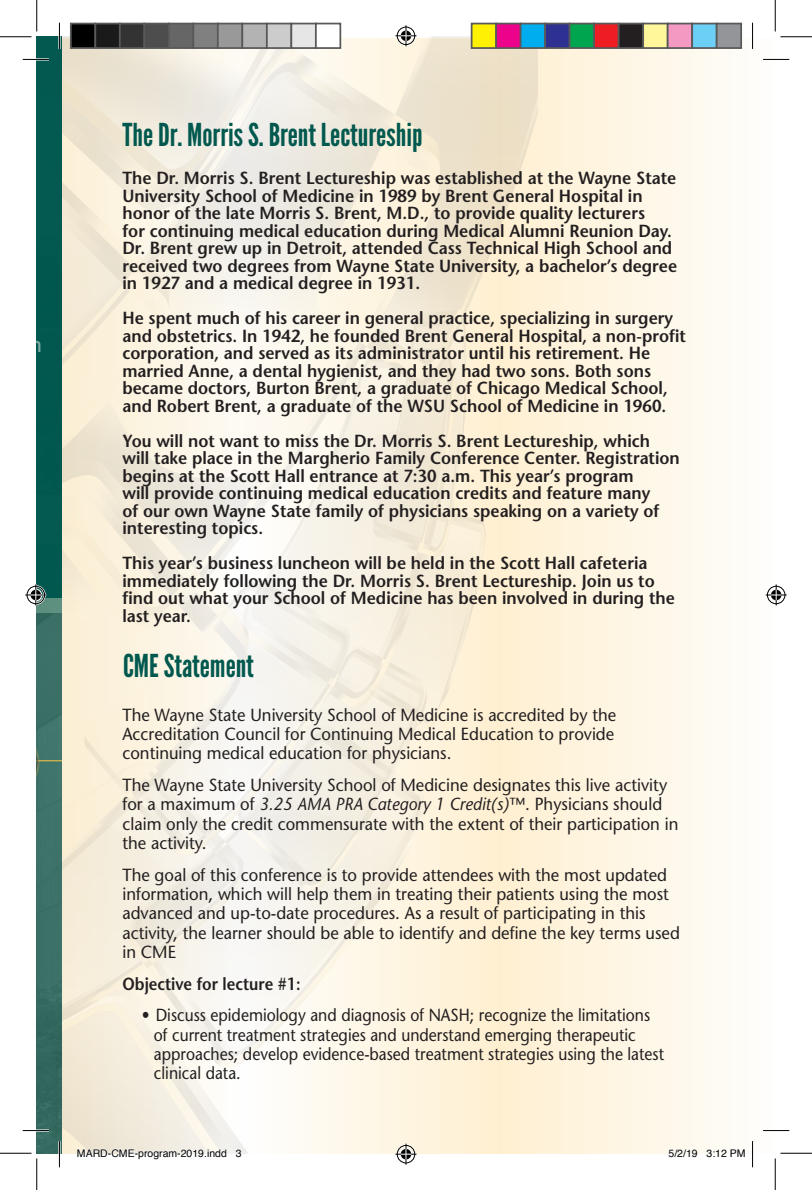
<style>
.page{position:relative;width:812px;height:1190px;background:#fff}
.page>*{position:absolute;margin:0;border:0;box-sizing:border-box;transform-origin:0 0}
.t1{font:31.5px "League Gothic";color:#00584e}
.t2{font:600 17.5px/17.5px "Stone Sans";color:#231f20;scale:.95 1}
.t3{font:17.5px/19.2px "Stone Sans";color:#231f20;scale:.95 1}
.t4{font:17.5px/19.2px "Stone Sans";color:#231f20;scale:.9 1}
.t5{font:600 17.5px "Stone Sans";color:#231f20;scale:.9 1}
.t6{font:10.5px "Helvetica";color:#000}
.s1{font-style:italic}
</style>
<div class="page">
<svg style="left:537px;top:39px;width:229px;height:1114px"></svg>
<img style="left:61px;top:37px;width:476px;height:1116px">
<div style="left:37px;top:37px;width:24px;height:560px;background:#02584f"></div>
<svg style="left:37px;top:594px;width:24px;height:559px;background:#396e64"></svg>
<div style="left:37px;top:726px;width:24px;height:74px;background:#40756b"></div>
<svg style="left:67px;top:37px;width:2px;height:9px"></svg>
<hr style="left:23px;top:58px;width:26px;height:3px;background:#fff">
<hr style="left:763px;top:58px;width:26px;height:3px;background:#fff">
<hr style="left:23px;top:1129px;width:26px;height:3px;background:#fff">
<hr style="left:763px;top:1129px;width:26px;height:3px;background:#fff">
<hr style="left:58px;top:23px;width:3px;height:26px;background:#fff">
<hr style="left:58px;top:1141px;width:3px;height:26px;background:#fff">
<hr style="left:751px;top:23px;width:3px;height:26px;background:#fff">
<hr style="left:751px;top:1141px;width:3px;height:26px;background:#fff">
<svg style="left:23px;top:56px;width:26px;height:4px"></svg>
<svg style="left:763px;top:59px;width:26px;height:1px"></svg>
<svg style="left:23px;top:1130px;width:26px;height:1px"></svg>
<svg style="left:763px;top:1130px;width:26px;height:1px"></svg>
<svg style="left:59px;top:23px;width:1px;height:26px"></svg>
<svg style="left:59px;top:1141px;width:1px;height:26px"></svg>
<svg style="left:752px;top:23px;width:1px;height:26px"></svg>
<svg style="left:752px;top:1141px;width:1px;height:26px"></svg>
<hr style="left:0;top:36px;width:32px;height:1px;background:#000">
<hr style="left:780px;top:36px;width:32px;height:1px;background:#000">
<hr style="left:0;top:1153px;width:32px;height:1px;background:#000">
<hr style="left:780px;top:1153px;width:32px;height:1px;background:#000">
<hr style="left:36px;top:0;width:1px;height:32px;background:#000">
<hr style="left:36px;top:1158px;width:1px;height:32px;background:#000">
<hr style="left:775px;top:0;width:1px;height:32px;background:#000">
<hr style="left:775px;top:1158px;width:1px;height:32px;background:#000">
<svg style="left:395px;top:25px;width:21px;height:21px"></svg>
<svg style="left:395px;top:1144px;width:21px;height:21px"></svg>
<svg style="left:25px;top:584px;width:21px;height:21px"></svg>
<svg style="left:766px;top:584px;width:21px;height:21px"></svg>
<div style="left:71px;top:24px;width:24px;height:24px;background:#000"></div>
<div style="left:70px;top:23px;width:26px;height:26px;border:2px solid #595959"></div>
<div style="left:95px;top:24px;width:25px;height:24px;background:#1a1a1a"></div>
<div style="left:94px;top:23px;width:27px;height:26px;border:2px solid #595959"></div>
<div style="left:120px;top:24px;width:24px;height:24px;background:#333"></div>
<div style="left:119px;top:23px;width:26px;height:26px;border:2px solid #595959"></div>
<div style="left:144px;top:24px;width:25px;height:24px;background:#4d4d4d"></div>
<div style="left:143px;top:23px;width:27px;height:26px;border:2px solid #595959"></div>
<div style="left:169px;top:24px;width:24px;height:24px;background:#666"></div>
<div style="left:168px;top:23px;width:26px;height:26px;border:2px solid #595959"></div>
<div style="left:193px;top:24px;width:25px;height:24px;background:#808080"></div>
<div style="left:192px;top:23px;width:27px;height:26px;border:2px solid #595959"></div>
<div style="left:218px;top:24px;width:24px;height:24px;background:#999"></div>
<div style="left:217px;top:23px;width:26px;height:26px;border:2px solid #595959"></div>
<div style="left:242px;top:24px;width:25px;height:24px;background:#b3b3b3"></div>
<div style="left:241px;top:23px;width:27px;height:26px;border:2px solid #595959"></div>
<div style="left:267px;top:24px;width:24px;height:24px;background:#ccc"></div>
<div style="left:266px;top:23px;width:26px;height:26px;border:2px solid #595959"></div>
<div style="left:291px;top:24px;width:25px;height:24px;background:#e6e6e6"></div>
<div style="left:290px;top:23px;width:27px;height:26px;border:2px solid #595959"></div>
<div style="left:316px;top:24px;width:24px;height:24px;background:#fff"></div>
<div style="left:315px;top:23px;width:26px;height:26px;border:2px solid #595959"></div>
<div style="left:472px;top:24px;width:24px;height:24px;background:#fff101"></div>
<div style="left:471px;top:23px;width:26px;height:26px;border:2px solid #595959"></div>
<div style="left:496px;top:24px;width:25px;height:24px;background:#ed028c"></div>
<div style="left:495px;top:23px;width:26px;height:26px;border:2px solid #595959"></div>
<div style="left:521px;top:24px;width:24px;height:24px;background:#00aeef"></div>
<div style="left:520px;top:23px;width:26px;height:26px;border:2px solid #595959"></div>
<div style="left:545px;top:24px;width:25px;height:24px;background:#2e3092"></div>
<div style="left:544px;top:23px;width:26px;height:26px;border:2px solid #595959"></div>
<div style="left:570px;top:24px;width:24px;height:24px;background:#00a54f"></div>
<div style="left:569px;top:23px;width:26px;height:26px;border:2px solid #595959"></div>
<div style="left:594px;top:24px;width:25px;height:24px;background:#ee1d23"></div>
<div style="left:593px;top:23px;width:26px;height:26px;border:2px solid #595959"></div>
<div style="left:619px;top:24px;width:24px;height:24px;background:#231f20"></div>
<div style="left:618px;top:23px;width:26px;height:26px;border:2px solid #595959"></div>
<div style="left:643px;top:24px;width:25px;height:24px;background:#fff79a"></div>
<div style="left:642px;top:23px;width:26px;height:26px;border:2px solid #595959"></div>
<div style="left:668px;top:24px;width:24px;height:24px;background:#f499c2"></div>
<div style="left:667px;top:23px;width:26px;height:26px;border:2px solid #595959"></div>
<div style="left:692px;top:24px;width:25px;height:24px;background:#6bcff6"></div>
<div style="left:691px;top:23px;width:26px;height:26px;border:2px solid #595959"></div>
<div style="left:717px;top:24px;width:24px;height:24px;background:#939598"></div>
<div style="left:716px;top:23px;width:26px;height:26px;border:2px solid #595959"></div>
<svg style="left:77px;top:1146px;width:150px;height:8px"></svg>
<svg style="left:235px;top:1149px;width:7px;height:5px"></svg>
<svg style="left:668px;top:1148px;width:30px;height:6px"></svg>
<svg style="left:706px;top:1146px;width:39px;height:8px"></svg>
<p class="t1" style="left:122px;top:116px;width:302px">The Dr. Morris S. Brent Lectureship</p>
<p class="t2" style="left:122px;top:169px;width:585px">The Dr. Morris S. Brent Lectureship was established at the Wayne State University School of Medicine in 1989 by Brent General Hospital in honor of the late Morris S. Brent, M.D., to provide quality lecturers<br>for continuing medical education during Medical Alumni Reunion Day.<br>Dr. Brent grew up in Detroit, attended Cass Technical High School and received two degrees from Wayne State University, a bachelor’s degree in 1927 and a medical degree in 1931.</p>
<p class="t2" style="left:122px;top:309px;width:595px">He spent much of his career in general practice, specializing in surgery and obstetrics. In 1942, he founded Brent General Hospital, a non-profit corporation, and served as its administrator until his retirement. He married Anne, a dental hygienist, and they had two sons. Both sons became doctors, Burton Brent, a graduate of Chicago Medical School, and Robert Brent, a graduate of the WSU School of Medicine in 1960.</p>
<p class="t2" style="left:122px;top:432px;width:588px">You will not want to miss the Dr. Morris S. Brent Lectureship, which will take place in the Margherio Family Conference Center. Registration begins at the Scott Hall entrance at 7:30 a.m. This year’s program<br>will provide continuing medical education credits and feature many<br>of our own Wayne State family of physicians speaking on a variety of interesting topics.</p>
<p class="t2" style="left:122px;top:554px;width:583px">This year’s business luncheon will be held in the Scott Hall cafeteria immediately following the Dr. Morris S. Brent Lectureship. Join us to find out what your School of Medicine has been involved in during the last year.</p>
<p class="t1" style="left:123px;top:647px;width:132px">CME Statement</p>
<p class="t3" style="left:122px;top:705px;width:521px;text-align:justify">The Wayne State University School of Medicine is accredited by the Accreditation Council for Continuing Medical Education to provide continuing medical education for physicians.</p>
<p class="t3" style="left:122px;top:775px;width:587px">The Wayne State University School of Medicine designates this live activity for a maximum of <span class="s1">3.25 AMA PRA Category 1 Credit(s)</span>™. Physicians should claim only the credit commensurate with the extent of their participation in the activity.</p>
<p class="t3" style="left:122px;top:865px;width:588px">The goal of this conference is to provide attendees with the most updated information, which will help them in treating their patients using the most advanced and up-to-date procedures. As a result of participating in this activity, the learner should be able to identify and define the key terms used in CME</p>
<p class="t5" style="left:122px;top:973px;width:199px">Objective for lecture #1:</p>
<p class="t4" style="left:154px;top:1006px;width:568px;text-indent:-12px">• Discuss epidemiology and diagnosis of NASH; recognize the limitations of current treatment strategies and understand emerging therapeutic approaches; develop evidence-based treatment strategies using the latest clinical data.</p>
<p class="t6" style="left:77px;top:1145px;width:166px">MARD-CME-program-2019.indd 3</p>
<p class="t6" style="left:668px;top:1145px;width:79px">5/2/19 3:12 PM</p>
</div>
